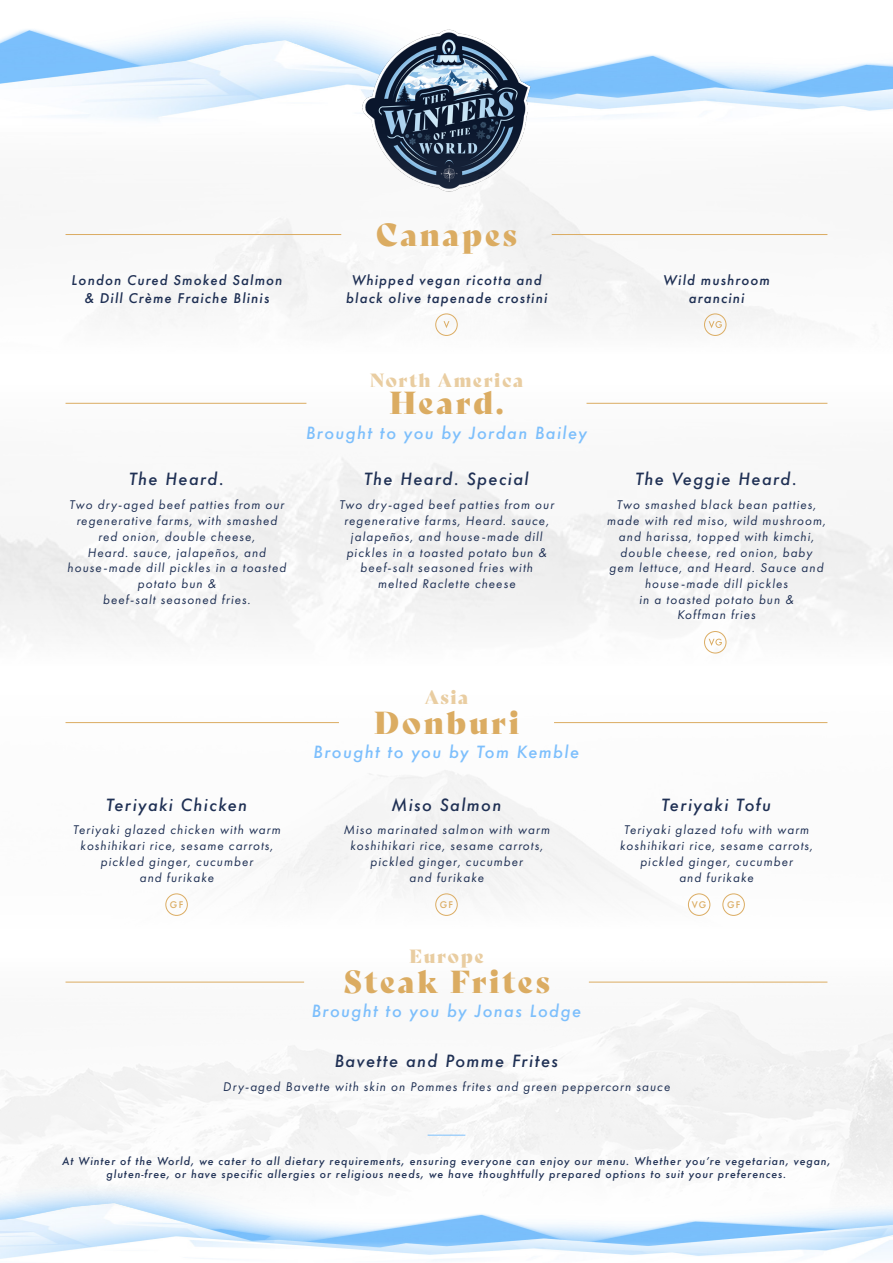
<style>
.page{position:relative;width:893px;height:1263px;background:#fff}
.page>*{position:absolute;margin:0;border:0;box-sizing:border-box;transform-origin:0 0}
.t1{font:31.05px "Bely Display";letter-spacing:.08em;color:#dbac62}
.t2{font:18.6px "Bely Display";letter-spacing:.08em;color:#e9cda1}
.t3{font:italic 500 16.35px "Futura";letter-spacing:.08em;color:#1f3054}
.t4{font:italic 500 16.35px "Futura";letter-spacing:.08em;color:#7dbffc}
.t5{font:italic 500 14.7px/17.7px "Futura PT";letter-spacing:.08em;color:#1f3054;text-align:center}
.t6{font:italic 13.05px/15.8px "Futura PT";letter-spacing:.08em;color:#1f3054;text-align:center}
.t7{font:italic 500 10.5px/12.6px "Futura";letter-spacing:.08em;color:#1f3054;text-align:center}
.t8{font:500 10.05px "Futura PT";letter-spacing:.12em;color:#dbac62}
</style>
<div class="page">
<img style="left:0;top:24px;width:893px;height:89px">
<img style="left:0;top:1215px;width:893px;height:46px">
<img style="left:362px;top:24px;width:169px;height:89px">
<img style="left:60px;top:113px;width:768px;height:223px">
<img style="left:65px;top:722px;width:763px;height:194px">
<hr style="left:552px;top:234px;width:275px;height:1px;background:#dbac62">
<hr style="left:66px;top:234px;width:275px;height:1px;background:#dbac62">
<div style="left:704px;top:314px;width:22px;height:22px;border:1px solid #dbac62;border-radius:50%"></div>
<svg style="left:709px;top:321px;width:13px;height:7px"></svg>
<div style="left:435px;top:314px;width:23px;height:22px;border:1px solid #dbac62;border-radius:50%"></div>
<svg style="left:444px;top:321px;width:5px;height:7px"></svg>
<hr style="left:554px;top:722px;width:273px;height:1px;background:#dbac62">
<hr style="left:66px;top:722px;width:273px;height:1px;background:#dbac62">
<div style="left:165px;top:893px;width:23px;height:23px;border:1px solid #dbac62;border-radius:50%"></div>
<div style="left:435px;top:893px;width:23px;height:23px;border:1px solid #dbac62;border-radius:50%"></div>
<div style="left:688px;top:893px;width:22px;height:23px;border:1px solid #dbac62;border-radius:50%"></div>
<div style="left:722px;top:893px;width:23px;height:23px;border:1px solid #dbac62;border-radius:50%"></div>
<hr style="left:586px;top:403px;width:241px;height:1px;background:#dbac62">
<hr style="left:66px;top:403px;width:240px;height:1px;background:#dbac62">
<div style="left:704px;top:631px;width:22px;height:22px;border:1px solid #dbac62;border-radius:50%"></div>
<svg style="left:709px;top:639px;width:13px;height:7px"></svg>
<hr style="left:589px;top:982px;width:238px;height:1px;background:#dbac62">
<hr style="left:66px;top:982px;width:238px;height:1px;background:#dbac62">
<hr style="left:428px;top:1135px;width:37px;height:1px;background:#7cc0fc">
<p class="t1" style="left:376px;top:209px;width:142px">Canapes</p>
<p class="t5" style="left:71px;top:272px;width:212px">London Cured Smoked Salmon &amp; Dill Crème Fraiche Blinis</p>
<p class="t5" style="left:346px;top:272px;width:203px">Whipped vegan ricotta and black olive tapenade crostini</p>
<p class="t5" style="left:663px;top:272px;width:108px">Wild mushroom arancini</p>
<p class="t2" style="left:370px;top:365px;width:155px">North America</p>
<p class="t1" style="left:389px;top:378px;width:116px">Heard.</p>
<p class="t3" style="left:129px;top:468px;width:97px">The Heard.</p>
<p class="t6" style="left:67px;top:497px;width:220px">Two dry-aged beef patties from our regenerative farms, with smashed red onion, double cheese,<br>Heard. sauce, jalapeños, and house-made dill pickles in a toasted</p>
<p class="t6" style="left:103px;top:576px;width:149px">potato bun &amp;<br>beef-salt seasoned fries.</p>
<p class="t4" style="left:306px;top:421px;width:282px">Brought to you by Jordan Bailey</p>
<p class="t3" style="left:364px;top:468px;width:166px">The Heard. Special</p>
<p class="t6" style="left:339px;top:497px;width:216px">Two dry-aged beef patties from our regenerative farms, Heard. sauce, jalapeños, and house-made dill pickles in a toasted potato bun &amp; beef-salt seasoned fries with</p>
<p class="t6" style="left:378px;top:576px;width:139px">melted Raclette cheese</p>
<p class="t3" style="left:635px;top:468px;width:163px">The Veggie Heard.</p>
<p class="t6" style="left:607px;top:497px;width:220px">Two smashed black bean patties, made with red miso, wild mushroom, and harissa, topped with kimchi, double cheese, red onion, baby gem lettuce, and Heard. Sauce and house-made dill pickles<br>in a toasted potato bun &amp;<br>Koffman fries</p>
<p class="t3" style="left:106px;top:793px;width:143px">Teriyaki Chicken</p>
<p class="t6" style="left:73px;top:822px;width:209px">Teriyaki glazed chicken with warm koshihikari rice, sesame carrots, pickled ginger, cucumber<br>and furikake</p>
<p class="t2" style="left:425px;top:682px;width:45px">Asia</p>
<p class="t1" style="left:374px;top:697px;width:147px">Donburi</p>
<p class="t4" style="left:314px;top:740px;width:267px">Brought to you by Tom Kemble</p>
<p class="t3" style="left:392px;top:793px;width:111px">Miso Salmon</p>
<p class="t6" style="left:343px;top:822px;width:208px">Miso marinated salmon with warm koshihikari rice, sesame carrots, pickled ginger, cucumber<br>and furikake</p>
<p class="t3" style="left:661px;top:793px;width:111px">Teriyaki Tofu</p>
<p class="t6" style="left:620px;top:822px;width:194px">Teriyaki glazed tofu with warm koshihikari rice, sesame carrots, pickled ginger, cucumber<br>and furikake</p>
<p class="t8" style="left:170px;top:898px;width:15px">GF</p>
<p class="t8" style="left:440px;top:898px;width:15px">GF</p>
<p class="t8" style="left:692px;top:898px;width:16px">VG</p>
<p class="t8" style="left:727px;top:898px;width:15px">GF</p>
<p class="t2" style="left:409px;top:942px;width:76px">Europe</p>
<p class="t1" style="left:343px;top:957px;width:208px">Steak Frites</p>
<p class="t4" style="left:312px;top:1000px;width:271px">Brought to you by Jonas Lodge</p>
<p class="t3" style="left:335px;top:1049px;width:225px">Bavette and Pomme Frites</p>
<p class="t6" style="left:223px;top:1078px;width:449px">Dry-aged Bavette with skin on Pommes frites and green peppercorn sauce</p>
<p class="t7" style="left:62px;top:1155px;width:770px">At Winter of the World, we cater to all dietary requirements, ensuring everyone can enjoy our menu. Whether you’re vegetarian, vegan, gluten-free, or have specific allergies or religious needs, we have thoughtfully prepared options to suit your preferences.</p>
</div>
